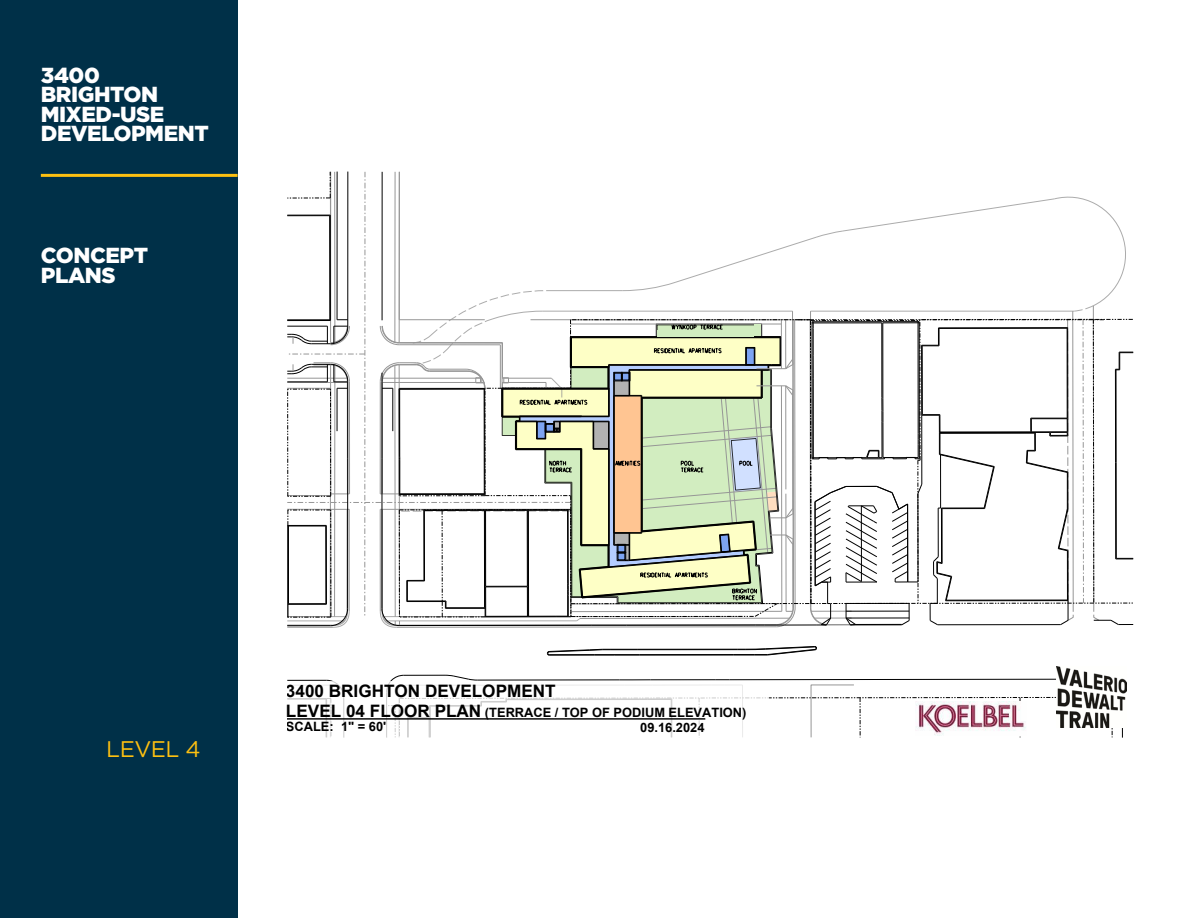
<style>
.page{position:relative;width:1188px;height:918px;background:#fff}
.page>*{position:absolute;margin:0;border:0;box-sizing:border-box;transform-origin:0 0}
.t1{font:22.65px "Gotham";letter-spacing:-.02em;color:#fdc011}
.t2{font:900 21.75px "Gotham";letter-spacing:-.02em;color:#fff}
.t3{font:700 17.1px "Arial";color:#000}
.t4{font:700 12.9px/14.9px "Arial";color:#000}
.s1{font-size:17.1px}
</style>
<div class="page">
<div style="left:0;top:0;width:238px;height:918px;background:#003048"></div>
<hr style="left:41px;top:174px;width:197px;height:3px;background:#fdc011">
<hr style="left:640px;top:655px;width:93px;height:1px;background:#000">
<hr style="left:637px;top:649px;width:100px;height:1px;background:#000">
<hr style="left:639px;top:654px;width:95px;height:1px;background:#000">
<svg style="left:547px;top:649px;width:93px;height:7px"></svg>
<svg style="left:733px;top:646px;width:84px;height:10px"></svg>
<svg style="left:390px;top:675px;width:733px;height:63px"></svg>
<hr style="left:287px;top:680px;width:40px;height:1px;background:#000">
<svg style="left:287px;top:171px;width:847px;height:457px"></svg>
<img style="left:915px;top:702px;width:112px;height:33px">
<img style="left:1056px;top:667px;width:71px;height:61px">
<div style="left:287px;top:681px;width:482px;height:57px;background:#fff"></div>
<hr style="left:287px;top:718px;width:418px;height:2px;background:#000">
<div style="left:657px;top:330px;width:97px;height:6px;background:#d1edc0"></div>
<div style="left:754px;top:325px;width:7px;height:11px;background:#d1edc0"></div>
<p class="t2" style="left:41px;top:62px;width:61px">3400</p>
<p class="t2" style="left:41px;top:82px;width:119px">BRIGHTON</p>
<p class="t2" style="left:41px;top:101px;width:125px">MIXED-USE</p>
<p class="t2" style="left:41px;top:121px;width:169px">DEVELOPMENT</p>
<p class="t2" style="left:41px;top:243px;width:109px">CONCEPT</p>
<p class="t2" style="left:41px;top:262px;width:76px">PLANS</p>
<p class="t1" style="left:106px;top:736px;width:96px">LEVEL 4</p>
<p class="t3" style="left:286px;top:679px;width:271px">3400 BRIGHTON DEVELOPMENT</p>
<p class="t4" style="left:286px;top:705px;width:462px"><span class="s1">LEVEL 04 FLOOR PLAN</span> (TERRACE / TOP OF PODIUM ELEVATION)<br>SCALE: 1" = 60'</p>
<p class="t4" style="left:640px;top:720px;width:66px">09.16.2024</p>
</div>
